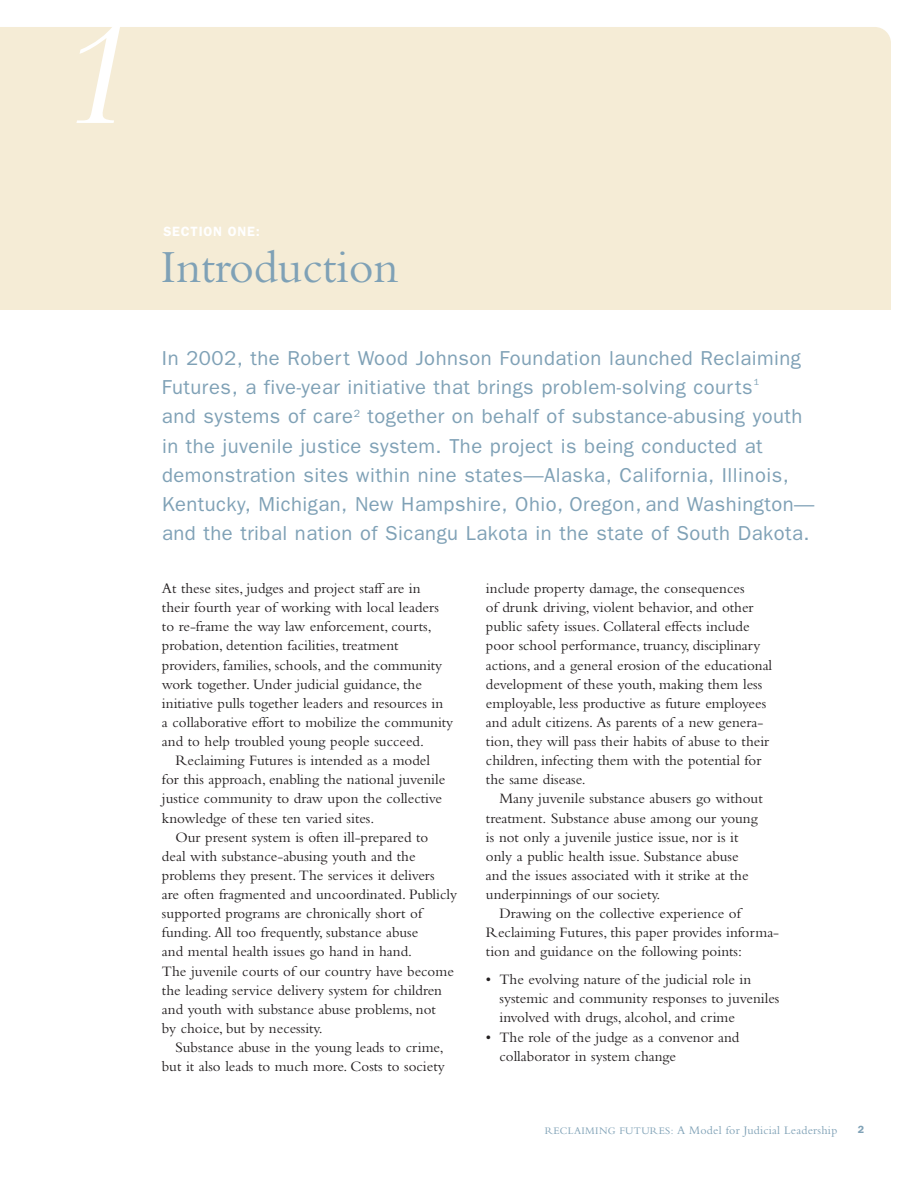
<style>
.page{position:relative;width:918px;height:1188px;background:#fff}
.page>*{position:absolute;margin:0;border:0;box-sizing:border-box;transform-origin:0 0}
.t1{font:italic 156px "Bembo";color:#fff}
.t2{font:48px "Bembo";letter-spacing:-.005em;color:#7fa1b6}
.t3{font:20.25px/29.2px "Franklin Gothic";letter-spacing:.025em;color:#7fa1b6}
.t4{font:15px/19.2px "Bembo";color:#231f20}
.t5{font:600 13.5px "Franklin Gothic";letter-spacing:.06em;color:#fff}
.t6{font:12px "Bembo";letter-spacing:.02em;color:#7fa1b6}
.t7{font:600 10.5px "Franklin Gothic";color:#7fa1b6}
.t8{font:9px "Franklin Gothic";color:#7fa1b6}
.s1{font-size:10.5px}
</style>
<div class="page">
<div style="left:0;top:27px;width:891px;height:283px;background:#f5ecd6"></div>
<h1 class="t1" style="left:52px;top:18px;width:81px">1</h1>
<p class="t5" style="left:163px;top:226px;width:98px">SECTION ONE:</p>
<h2 class="t2" style="left:160px;top:250px;width:239px">Introduction</h2>
<h3 class="t3" style="left:162px;top:345px;width:641px">In 2002, the Robert Wood Johnson Foundation launched Reclaiming<br>Futures, a five-year initiative that brings problem-solving courts</h3>
<p class="t8" style="left:754px;top:379px;width:7px">1</p>
<p class="t3" style="left:162px;top:404px;width:654px">and systems of care<sup>2</sup> together on behalf of substance-abusing youth in the juvenile justice system. The project is being conducted at demonstration sites within nine states—Alaska, California, Illinois, Kentucky, Michigan, New Hampshire, Ohio, Oregon, and Washington— and the tribal nation of Sicangu Lakota in the state of South Dakota.</p>
<p class="t4" style="left:162px;top:580px;width:260px">At these sites, judges and project staff are in</p>
<p class="t4" style="left:162px;top:599px;width:278px">their fourth year of working with local leaders</p>
<p class="t4" style="left:162px;top:618px;width:271px">to re-frame the way law enforcement, courts,</p>
<p class="t4" style="left:162px;top:638px;width:238px">probation, detention facilities, treatment</p>
<p class="t4" style="left:162px;top:657px;width:282px">providers, families, schools, and the community</p>
<p class="t4" style="left:162px;top:676px;width:262px">work together. Under judicial guidance, the</p>
<p class="t4" style="left:162px;top:695px;width:283px">initiative pulls together leaders and resources in</p>
<p class="t4" style="left:162px;top:714px;width:293px">a collaborative effort to mobilize the community</p>
<p class="t4" style="left:162px;top:733px;width:264px">and to help troubled young people succeed.</p>
<p class="t4" style="left:175px;top:752px;width:256px">Reclaiming Futures is intended as a model</p>
<p class="t4" style="left:162px;top:771px;width:285px">for this approach, enabling the national juvenile</p>
<p class="t4" style="left:162px;top:791px;width:282px">justice community to draw upon the collective</p>
<p class="t4" style="left:162px;top:810px;width:214px">knowledge of these ten varied sites.</p>
<p class="t4" style="left:175px;top:829px;width:254px">Our present system is often ill-prepared to</p>
<p class="t4" style="left:162px;top:848px;width:255px">deal with substance-abusing youth and the</p>
<p class="t4" style="left:162px;top:867px;width:274px">problems they present. The services it delivers</p>
<p class="t4" style="left:162px;top:886px;width:297px">are often fragmented and uncoordinated. Publicly</p>
<p class="t4" style="left:162px;top:905px;width:262px">supported programs are chronically short of</p>
<p class="t4" style="left:162px;top:924px;width:258px">funding. All too frequently, substance abuse</p>
<p class="t4" style="left:162px;top:944px;width:252px">and mental health issues go hand in hand.</p>
<p class="t4" style="left:162px;top:963px;width:293px">The juvenile courts of our country have become</p>
<p class="t4" style="left:162px;top:982px;width:282px">the leading service delivery system for children</p>
<p class="t4" style="left:162px;top:1001px;width:275px">and youth with substance abuse problems, not</p>
<p class="t4" style="left:162px;top:1020px;width:162px">by choice, but by necessity.</p>
<p class="t4" style="left:175px;top:1039px;width:270px">Substance abuse in the young leads to crime,</p>
<p class="t4" style="left:162px;top:1058px;width:284px">but it also leads to much more. Costs to society</p>
<p class="t4" style="left:486px;top:580px;width:288px">include property damage, the consequences<br>of drunk driving, violent behavior, and other public safety issues. Collateral effects include poor school performance, truancy, disciplinary actions, and a general erosion of the educational development of these youth, making them less employable, less productive as future employees and adult citizens. As parents of a new genera&shy;tion, they will pass their habits of abuse to their children, infecting them with the potential for the same disease.</p>
<p class="t4" style="left:486px;top:791px;width:278px;text-indent:14px">Many juvenile substance abusers go without treatment. Substance abuse among our young is not only a juvenile justice issue, nor is it only a public health issue. Substance abuse and the issues associated with it strike at the underpinnings of our society.</p>
<p class="t4" style="left:486px;top:905px;width:295px;text-indent:14px">Drawing on the collective experience of<br>Reclaiming Futures, this paper provides informa&shy;tion and guidance on the following points:</p>
<p class="t4" style="left:499px;top:971px;width:281px;text-indent:-14px">• The evolving nature of the judicial role in systemic and community responses to juveniles involved with drugs, alcohol, and crime</p>
<p class="t4" style="left:499px;top:1029px;width:241px;text-indent:-14px">• The role of the judge as a convenor and collaborator in system change</p>
<p class="t6" style="left:545px;top:1126px;width:294px"><span class="s1">RECLAIMING FUTURES:</span> A Model for Judicial Leadership</p>
<p class="t7" style="left:850px;top:1126px;width:15px">1 42</p>
</div>
